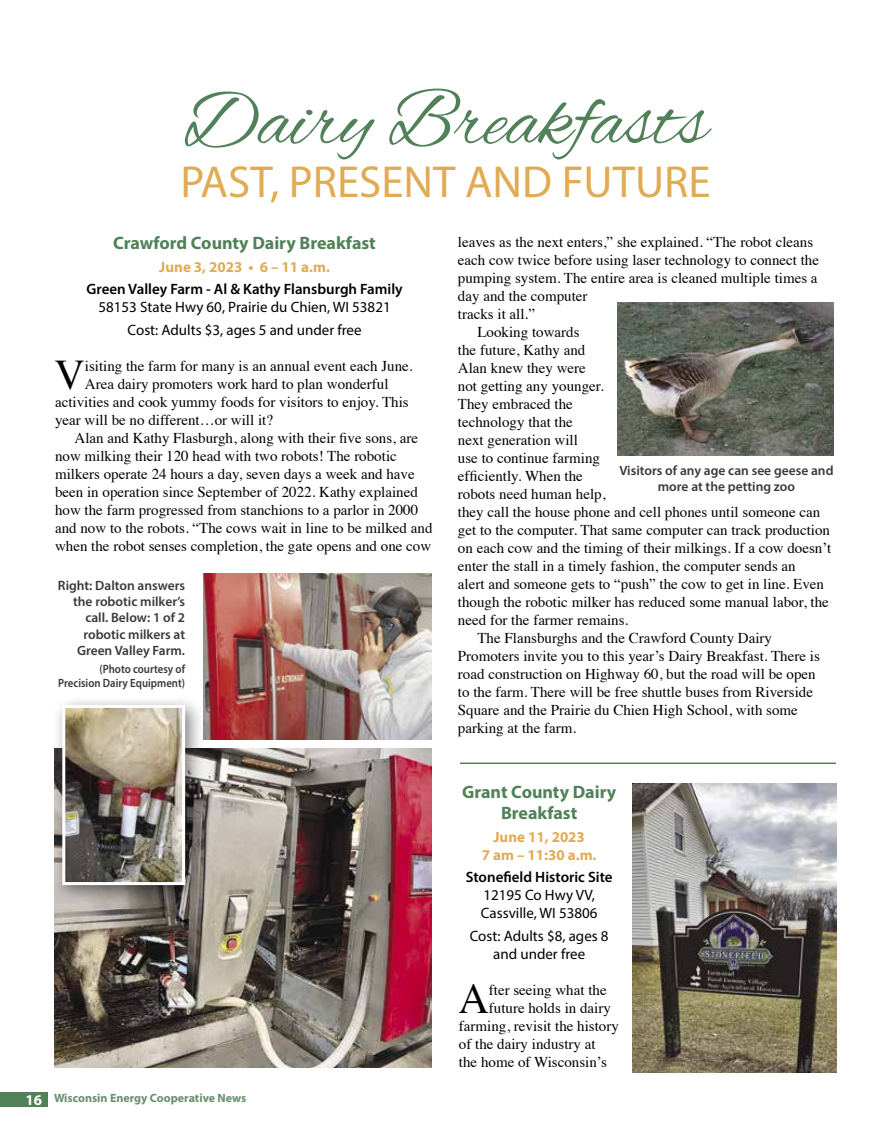
<style>
.page{position:relative;width:891px;height:1134px;background:#fff}
.page>*{position:absolute;margin:0;border:0;box-sizing:border-box;transform-origin:0 0}
.t1{font:81px "Alex Brush";color:#518159}
.t2{font:45px "Myriad Pro";color:#e1ab53}
.t3{font:42.15px "Times";color:#000}
.t4{font:700 18px/21.6px "Myriad Pro";color:#518159;text-align:center}
.t5{font:15px "Times";color:#000}
.t6{font:15px/18px "Myriad Pro";color:#000;text-align:center}
.t7{font:600 15px "Myriad Pro";color:#000}
.t8{font:700 15px/18px "Myriad Pro";color:#e1ab53;text-align:center}
.t9{font:600 13.5px/16.2px "Myriad Pro";color:#393939;text-align:right}
.t10{font:600 12px/14.4px "Myriad Pro";color:#393939;text-align:right;scale:.9 1}
.t11{font:700 12px "Myriad Pro";color:#6a8f6c}
.s1{font-size:15px;color:#fff}
</style>
<div class="page">
<div style="left:0;top:1093px;width:48px;height:14px;background:#518159"></div>
<img style="left:203px;top:573px;width:229px;height:167px">
<img style="left:54px;top:748px;width:378px;height:319px">
<div style="left:52px;top:694px;width:153px;height:211px;background:#000;opacity:.5"></div>
<img style="left:66px;top:709px;width:115px;height:172px">
<div style="left:62px;top:705px;width:123px;height:180px;border:3px solid #fff"></div>
<img style="left:617px;top:303px;width:217px;height:152px">
<hr style="left:460px;top:763px;width:376px;height:1px;background:#518159">
<img style="left:633px;top:784px;width:204px;height:288px">
<h1 class="t1" style="left:184px;top:76px;width:525px">Dairy Breakfasts</h1>
<h2 class="t2" style="left:180px;top:154px;width:532px">PAST, PRESENT AND FUTURE</h2>
<p class="t4" style="left:113px;top:231px;width:264px">Crawford County Dairy Breakfast</p>
<p class="t8" style="left:159px;top:257px;width:172px">June 3, 2023 • 6 – 11 a.m.</p>
<p class="t7" style="left:86px;top:280px;width:318px">Green Valley Farm - Al &amp; Kathy Flansburgh Family</p>
<p class="t6" style="left:99px;top:296px;width:294px;line-height:22.6px">58153 State Hwy 60, Prairie du Chien, WI 53821<br>Cost: Adults $3, ages 5 and under free</p>
<p class="t5" style="left:458px;top:228px;width:357px">leaves as the next enters,” she explained. “The robot cleans</p>
<p class="t5" style="left:458px;top:246px;width:363px">each cow twice before using laser technology to connect the</p>
<p class="t5" style="left:458px;top:264px;width:361px">pumping system. The entire area is cleaned multiple times a</p>
<p class="t5" style="left:458px;top:282px;width:131px">day and the computer</p>
<p class="t5" style="left:458px;top:300px;width:79px">tracks it all.”</p>
<p class="t5" style="left:477px;top:318px;width:104px">Looking towards</p>
<p class="t5" style="left:458px;top:336px;width:129px">the future, Kathy and</p>
<p class="t5" style="left:458px;top:354px;width:129px">Alan knew they were</p>
<p class="t5" style="left:458px;top:372px;width:147px">not getting any younger.</p>
<p class="t5" style="left:458px;top:390px;width:116px">They embraced the</p>
<p class="t5" style="left:458px;top:408px;width:116px">technology that the</p>
<p class="t5" style="left:458px;top:426px;width:121px">next generation will</p>
<p class="t5" style="left:458px;top:444px;width:144px">use to continue farming</p>
<p class="t5" style="left:458px;top:462px;width:126px">efficiently. When the</p>
<p class="t5" style="left:458px;top:480px;width:149px">robots need human help,</p>
<p class="t5" style="left:458px;top:498px;width:364px">they call the house phone and cell phones until someone can</p>
<p class="t5" style="left:458px;top:516px;width:374px">get to the computer. That same computer can track production</p>
<p class="t5" style="left:458px;top:534px;width:375px">on each cow and the timing of their milkings. If a cow doesn’t</p>
<p class="t5" style="left:458px;top:552px;width:339px">enter the stall in a timely fashion, the computer sends an</p>
<p class="t5" style="left:458px;top:570px;width:368px">alert and someone gets to “push” the cow to get in line. Even</p>
<p class="t5" style="left:458px;top:588px;width:372px">though the robotic milker has reduced some manual labor, the</p>
<p class="t5" style="left:458px;top:606px;width:172px">need for the farmer remains.</p>
<p class="t5" style="left:477px;top:624px;width:296px">The Flansburghs and the Crawford County Dairy</p>
<p class="t5" style="left:458px;top:642px;width:363px">Promoters invite you to this year’s Dairy Breakfast. There is</p>
<p class="t5" style="left:458px;top:660px;width:359px">road construction on Highway 60, but the road will be open</p>
<p class="t5" style="left:458px;top:678px;width:357px">to the farm. There will be free shuttle buses from Riverside</p>
<p class="t5" style="left:458px;top:696px;width:341px">Square and the Prairie du Chien High School, with some</p>
<p class="t5" style="left:458px;top:714px;width:120px">parking at the farm.</p>
<h3 class="t3" style="left:54px;top:335px;width:32px">V</h3>
<p class="t5" style="left:85px;top:352px;width:329px">isiting the farm for many is an annual event each June.</p>
<p class="t5" style="left:85px;top:370px;width:305px">Area dairy promoters work hard to plan wonderful</p>
<p class="t5" style="left:55px;top:388px;width:355px">activities and cook yummy foods for visitors to enjoy. This</p>
<p class="t5" style="left:55px;top:406px;width:220px">year will be no different…or will it?</p>
<p class="t5" style="left:75px;top:424px;width:345px">Alan and Kathy Flasburgh, along with their five sons, are</p>
<p class="t5" style="left:55px;top:442px;width:343px">now milking their 120 head with two robots! The robotic</p>
<p class="t5" style="left:55px;top:460px;width:361px">milkers operate 24 hours a day, seven days a week and have</p>
<p class="t5" style="left:55px;top:478px;width:364px">been in operation since September of 2022. Kathy explained</p>
<p class="t5" style="left:55px;top:496px;width:365px">how the farm progressed from stanchions to a parlor in 2000</p>
<p class="t5" style="left:55px;top:514px;width:379px">and now to the robots. “The cows wait in line to be milked and</p>
<p class="t5" style="left:55px;top:532px;width:378px">when the robot senses completion, the gate opens and one cow</p>
<p class="t9" style="left:58px;top:577px;width:129px">Right: Dalton answers the robotic milker’s call. Below: 1 of 2 robotic milkers at<br>Green Valley Farm.</p>
<p class="t10" style="left:58px;top:661px;width:142px">(Photo courtesy of<br>Precision Dairy Equipment)</p>
<p class="t9" style="left:619px;top:462px;width:216px;text-align:center">Visitors of any age can see geese and more at the petting zoo</p>
<p class="t11" style="left:25px;top:1091px;width:222px"><span class="s1">16</span> Wisconsin Energy Cooperative News</p>
<p class="t4" style="left:462px;top:780px;width:156px">Grant County Dairy<br>Breakfast</p>
<p class="t8" style="left:482px;top:827px;width:116px">June 11, 2023<br>7 am – 11:30 a.m.</p>
<p class="t7" style="left:466px;top:868px;width:148px">Stonefield Historic Site</p>
<p class="t6" style="left:481px;top:886px;width:118px;text-align:left">12195 Co Hwy VV,<br>Cassville, WI 53806</p>
<p class="t6" style="left:470px;top:927px;width:140px">Cost: Adults $8, ages 8 and under free</p>
<h3 class="t3" style="left:458px;top:959px;width:32px">A</h3>
<p class="t5" style="left:489px;top:976px;width:119px">fter seeing what the</p>
<p class="t5" style="left:489px;top:994px;width:124px">future holds in dairy</p>
<p class="t5" style="left:459px;top:1012px;width:161px">farming, revisit the history</p>
<p class="t5" style="left:459px;top:1030px;width:138px">of the dairy industry at</p>
<p class="t5" style="left:459px;top:1048px;width:149px">the home of Wisconsin’s</p>
</div>
